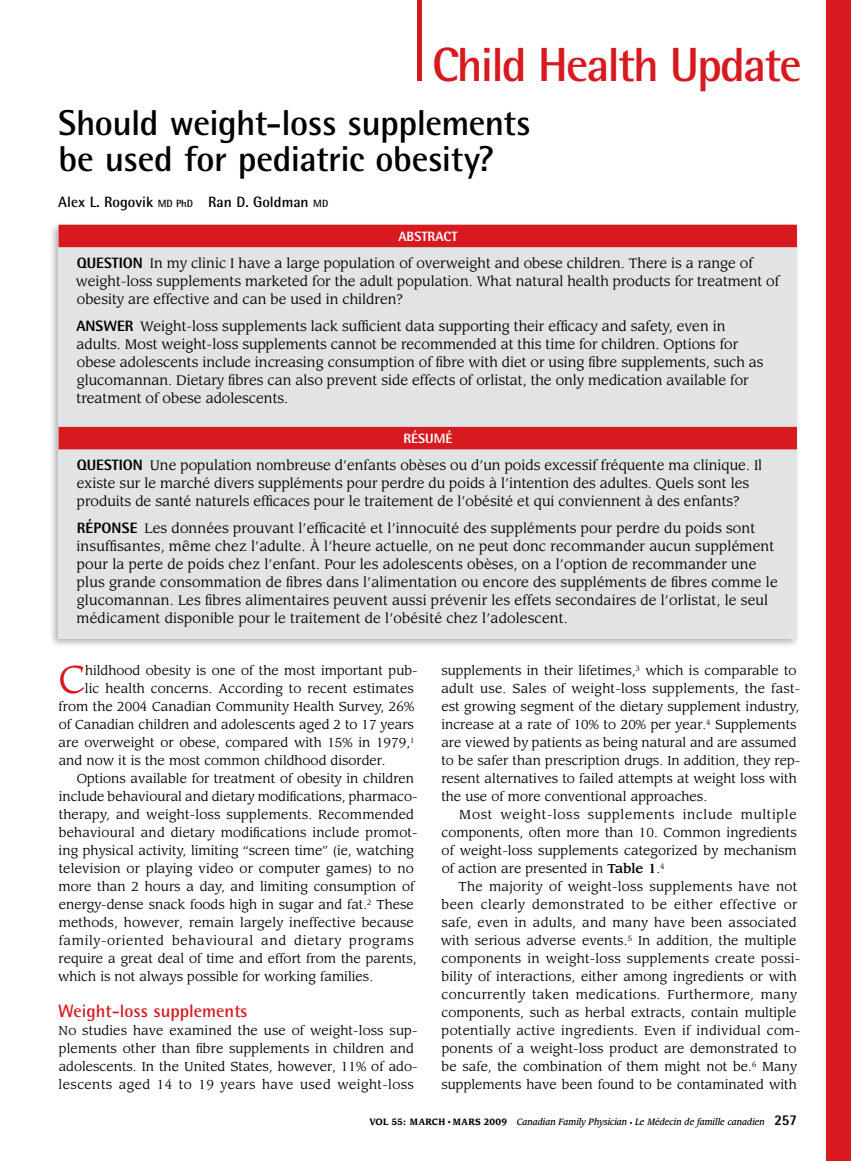
<style>
.page{position:relative;width:851px;height:1161px;background:#fff}
.page>*{position:absolute;margin:0;border:0;box-sizing:border-box;transform-origin:0 0}
.t1{font:700 48px "Rotis Semi Sans Std";letter-spacing:-.04em;color:#d71920}
.t2{font:38.1px "Leawood Std";color:#d71920}
.t3{font:700 36px/36px "Rotis Semi Sans Std";letter-spacing:-.015em;color:#000}
.t4{font:700 18px "Rotis Semi Sans Std";color:#d71920}
.t5{font:700 15px "Rotis Semi Sans Std";color:#000}
.t6{font:13.5px/18px "Leawood Std";color:#000}
.t7{font:800 13.5px "Rotis Semi Sans Std";color:#fff}
.t8{font:12.75px/18px "Leawood Std";letter-spacing:.005em;color:#000}
.t9{font:12.75px "Leawood Std";letter-spacing:.05em;color:#000}
.t10{font:italic 500 9px "Leawood Std";color:#000;scale:.9 1}
.s1{font-size:10.5px}
.s2{font-family:"Rotis Semi Sans Std";font-weight:800;font-size:15px}
.s3{font-weight:500}
.s4{font-weight:700;font-style:normal}
.s5{font-family:"Times";font-weight:400;font-style:normal}
.s6{font-style:normal;font-size:6px}
.s7{font-family:"Rotis Semi Sans Std";font-weight:800;font-style:normal;font-size:15px}
</style>
<div class="page">
<div style="left:826px;top:0;width:24px;height:1161px;background:#d71920"></div>
<div style="left:48px;top:220px;width:753px;height:430px;background:#000;opacity:.3"></div>
<div style="left:58px;top:225px;width:738px;height:414px;background:#e2e3e4"></div>
<div style="left:58px;top:225px;width:738px;height:22px;background:#d71920"></div>
<div style="left:58px;top:427px;width:738px;height:22px;background:#d71920"></div>
<div style="left:417px;top:0;width:5px;height:81px;background:#d71920"></div>
<h1 class="t1" style="left:432px;top:35px;width:371px">Child Health Update</h1>
<h3 class="t3" style="left:58px;top:104px;width:474px">Should weight-loss supplements be used for pediatric obesity?</h3>
<p class="t5" style="left:58px;top:193px;width:271px">Alex L. Rogovik <span class="s1">MD PhD</span> Ran D. Goldman <span class="s1">MD</span></p>
<p class="t7" style="left:398px;top:228px;width:61px">ABSTRACT</p>
<p class="t6" style="left:76px;top:255px;width:705px"><span class="s2">QUESTION</span> In my clinic I have a large population of overweight and obese children. There is a range of weight-loss supplements marketed for the adult population. What natural health products for treatment of obesity are effective and can be used in children?</p>
<p class="t6" style="left:76px;top:318px;width:688px"><span class="s2">ANSWER</span> Weight-loss supplements lack sufficient data supporting their efficacy and safety, even in adults. Most weight-loss supplements cannot be recommended at this time for children. Options for obese adolescents include increasing consumption of fibre with diet or using fibre supplements, such as glucomannan. Dietary fibres can also prevent side effects of orlistat, the only medication available for treatment of obese adolescents.</p>
<p class="t7" style="left:403px;top:430px;width:51px">RÉSUMÉ</p>
<p class="t6" style="left:77px;top:457px;width:687px"><span class="s2">QUESTION</span> Une population nombreuse d’enfants obèses ou d’un poids excessif fréquente ma clinique. Il existe sur le marché divers suppléments pour perdre du poids à l’intention des adultes. Quels sont les produits de santé naturels efficaces pour le traitement de l’obésité et qui conviennent à des enfants?</p>
<p class="t6" style="left:76px;top:520px;width:702px"><span class="s2">RÉPONSE</span> Les données prouvant l’efficacité et l’innocuité des suppléments pour perdre du poids sont insuffisantes, même chez l’adulte. À l’heure actuelle, on ne peut donc recommander aucun supplément pour la perte de poids chez l’enfant. Pour les adolescents obèses, on a l’option de recommander une plus grande consommation de fibres dans l’alimentation ou encore des suppléments de fibres comme le glucomannan. Les fibres alimentaires peuvent aussi prévenir les effets secondaires de l’orlistat, le seul médicament disponible pour le traitement de l’obésité chez l’adolescent.</p>
<h2 class="t2" style="left:59px;top:657px;width:28px">C</h2>
<p class="t8" style="left:85px;top:662px;width:334px">hildhood obesity is one of the most important pub-</p>
<p class="t8" style="left:85px;top:680px;width:330px">lic health concerns. According to recent estimates</p>
<p class="t8" style="left:59px;top:698px;width:357px">from the 2004 Canadian Community Health Survey, 26%</p>
<p class="t8" style="left:59px;top:716px;width:356px">of Canadian children and adolescents aged 2 to 17 years</p>
<p class="t8" style="left:59px;top:734px;width:357px">are overweight or obese, compared with 15% in 1979,<sup>1</sup></p>
<p class="t8" style="left:59px;top:752px;width:328px">and now it is the most common childhood disorder.</p>
<p class="t8" style="left:77px;top:770px;width:339px">Options available for treatment of obesity in children</p>
<p class="t8" style="left:59px;top:788px;width:360px">include behavioural and dietary modifications, pharmaco-</p>
<p class="t8" style="left:59px;top:806px;width:357px">therapy, and weight-loss supplements. Recommended</p>
<p class="t8" style="left:59px;top:824px;width:360px">behavioural and dietary modifications include promot-</p>
<p class="t8" style="left:59px;top:842px;width:357px">ing physical activity, limiting “screen time” (ie, watching</p>
<p class="t8" style="left:59px;top:860px;width:356px">television or playing video or computer games) to no</p>
<p class="t8" style="left:59px;top:878px;width:357px">more than 2 hours a day, and limiting consumption of</p>
<p class="t8" style="left:59px;top:896px;width:356px">energy-dense snack foods high in sugar and fat.<sup>2</sup> These</p>
<p class="t8" style="left:59px;top:914px;width:356px">methods, however, remain largely ineffective because</p>
<p class="t9" style="left:59px;top:933px;width:357px">family-oriented behavioural and dietary programs</p>
<p class="t8" style="left:59px;top:950px;width:359px">require a great deal of time and effort from the parents,</p>
<p class="t8" style="left:58px;top:968px;width:316px">which is not always possible for working families.</p>
<h3 class="t4" style="left:58px;top:1000px;width:191px">Weight-loss supplements</h3>
<p class="t8" style="left:59px;top:1022px;width:360px">No studies have examined the use of weight-loss sup&shy;plements other than fibre supplements in children and adolescents. In the United States, however, 11% of ado&shy;lescents aged 14 to 19 years have used weight-loss</p>
<p class="t8" style="left:441px;top:662px;width:360px">supplements in their lifetimes,<sup>3</sup> which is comparable to adult use. Sales of weight-loss supplements, the fast&shy;est growing segment of the dietary supplement industry, increase at a rate of 10% to 20% per year.<sup>4</sup> Supplements are viewed by patients as being natural and are assumed to be safer than prescription drugs. In addition, they rep&shy;resent alternatives to failed attempts at weight loss with the use of more conventional approaches.</p>
<p class="t8" style="left:441px;top:806px;width:357px;text-align:justify;text-indent:18px">Most weight-loss supplements include multiple components, often more than 10. Common ingredients of weight-loss supplements categorized by mechanism of action are presented in <span class="s3">Table 1</span>.<sup>4</sup></p>
<p class="t8" style="left:441px;top:878px;width:361px;text-indent:18px">The majority of weight-loss supplements have not been clearly demonstrated to be either effective or safe, even in adults, and many have been associated with serious adverse events.<sup>5</sup> In addition, the multiple components in weight-loss supplements create possi&shy;bility of interactions, either among ingredients or with concurrently taken medications. Furthermore, many components, such as herbal extracts, contain multiple potentially active ingredients. Even if individual com&shy;ponents of a weight-loss product are demonstrated to be safe, the combination of them might not be.<sup>6</sup> Many supplements have been found to be contaminated with</p>
<p class="t10" style="left:369px;top:1116px;width:476px"><span class="s4">Vol 55: MARCH</span> <span class="s5">•</span> <span class="s4">MARS 2009</span> Canadian Family Physician <span class="s6">•</span> Le Médecin de famille canadien <span class="s7">257</span></p>
</div>
